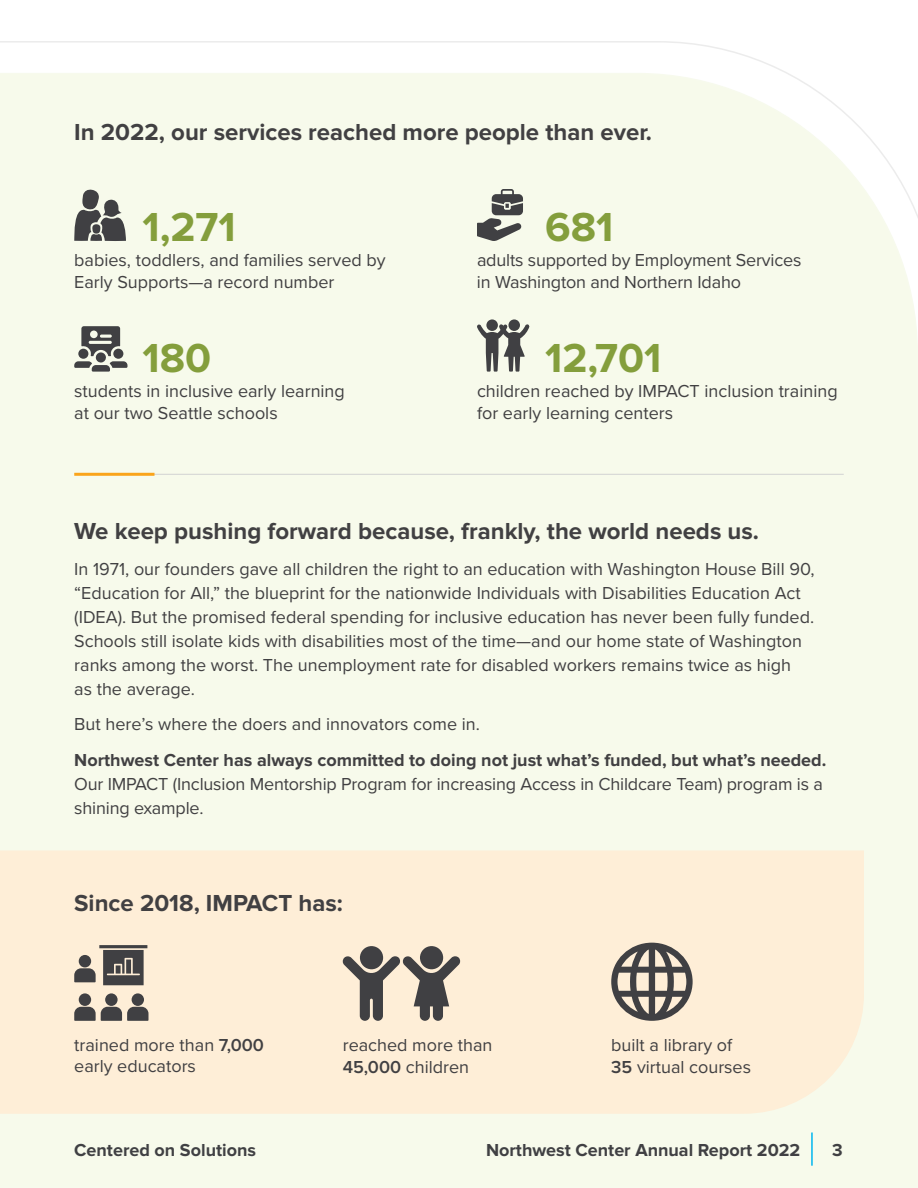
<style>
.page{position:relative;width:918px;height:1188px;background:#fff}
.page>*{position:absolute;margin:0;border:0;box-sizing:border-box;transform-origin:0 0}
.Heading{font:700 42px "Proxima Nova";color:#849e3c}
.Heading-2{font:700 24px "Proxima Nova";color:#414042}
.Alt_heading{font:700 24px "Proxima Nova";color:#414042}
.Large_body_text{font:18px/21.6px "Proxima Nova";color:#414042}
.Alt_heading-2{font:18px/24px "Proxima Nova";letter-spacing:-.01em;color:#414042}
.t1{font:700 18px "Proxima Nova";color:#404043}
.s1{font-weight:700}
.s2{font-weight:600}
</style>
<div class="page">
<div style="left:0;top:72px;width:918px;height:1116px;background:#f7faeb"></div>
<div style="left:0;top:850px;width:864px;height:264px;background:#feeed7"></div>
<svg style="left:611px;top:943px;width:82px;height:78px;background:#9d968c"></svg>
<svg style="left:74px;top:945px;width:75px;height:76px;background:#989188"></svg>
<div style="left:360px;top:946px;width:23px;height:23px;background:#404043;border-radius:50%"></div>
<div style="left:420px;top:946px;width:23px;height:23px;background:#404043;border-radius:50%"></div>
<svg style="left:342px;top:956px;width:119px;height:65px;background:#a39b90"></svg>
<svg style="left:74px;top:189px;width:52px;height:52px;background:#878884"></svg>
<svg style="left:477px;top:189px;width:46px;height:52px;background:#9c9d97"></svg>
<svg style="left:74px;top:326px;width:54px;height:46px;background:#979892"></svg>
<div style="left:113px;top:349px;width:10px;height:10px;background:#404043;border-radius:50%"></div>
<svg style="left:486px;top:319px;width:12px;height:12px"></svg>
<svg style="left:508px;top:319px;width:12px;height:12px"></svg>
<svg style="left:477px;top:324px;width:53px;height:48px;background:#9c9d97"></svg>
<hr style="left:153px;top:474px;width:691px;height:1px;background:#d2d2d2">
<hr style="left:74px;top:473px;width:80px;height:3px;background:#faa41a">
<hr style="left:811px;top:1132px;width:2px;height:34px;background:#00b5ef">
<p class="Heading-2" style="left:74px;top:119px;width:579px">In 2022, our services reached more people than ever.</p>
<p class="Heading" style="left:142px;top:203px;width:95px">1,271</p>
<p class="Heading" style="left:545px;top:203px;width:70px">681</p>
<p class="Large_body_text" style="left:74px;top:249px;width:313px">babies, toddlers, and families served by<br>Early Supports—a record number</p>
<p class="Large_body_text" style="left:477px;top:249px;width:326px">adults supported by Employment Services in Washington and Northern Idaho</p>
<p class="Heading" style="left:142px;top:333px;width:70px">180</p>
<p class="Heading" style="left:545px;top:333px;width:118px">12,701</p>
<p class="Large_body_text" style="left:74px;top:379px;width:272px">students in inclusive early learning at our two Seattle schools</p>
<p class="Large_body_text" style="left:477px;top:379px;width:362px">children reached by IMPACT inclusion training for early learning centers</p>
<p class="Heading-2" style="left:74px;top:517px;width:686px">We keep pushing forward because, frankly, the world needs us.</p>
<p class="Large_body_text" style="left:74px;top:556px;width:742px;line-height:24px">In 1971, our founders gave all children the right to an education with Washington House Bill 90, “Education for All,” the blueprint for the nationwide Individuals with Disabilities Education Act (IDEA). But the promised federal spending for inclusive education has never been fully funded.<br>Schools still isolate kids with disabilities most of the time—and our home state of Washington ranks among the worst. The unemployment rate for disabled workers remains twice as high<br>as the average.</p>
<p class="Large_body_text" style="left:74px;top:712px;width:407px">But here’s where the doers and innovators come in.</p>
<p class="Alt_heading-2" style="left:74px;top:747px;width:754px"><span class="s1">Northwest Center has always committed to doing not just what’s funded, but what’s needed.<br></span>Our IMPACT (Inclusion Mentorship Program for increasing Access in Childcare Team) program is a shining example.</p>
<p class="Alt_heading" style="left:74px;top:889px;width:270px">Since 2018, IMPACT has:</p>
<p class="Large_body_text" style="left:74px;top:1033px;width:191px">trained more than <span class="s2">7,000 </span>early educators</p>
<p class="Large_body_text" style="left:343px;top:1033px;width:151px">reached more than<br><span class="s2">45,000</span> children</p>
<p class="Large_body_text" style="left:611px;top:1033px;width:141px">built a library of<br><span class="s2">35</span> virtual courses</p>
<p class="t1" style="left:74px;top:1140px;width:183px">Centered on Solutions</p>
<p class="t1" style="left:486px;top:1140px;width:316px">Northwest Center Annual Report 2022</p>
<p class="t1" style="left:832px;top:1140px;width:12px">3</p>
</div>
